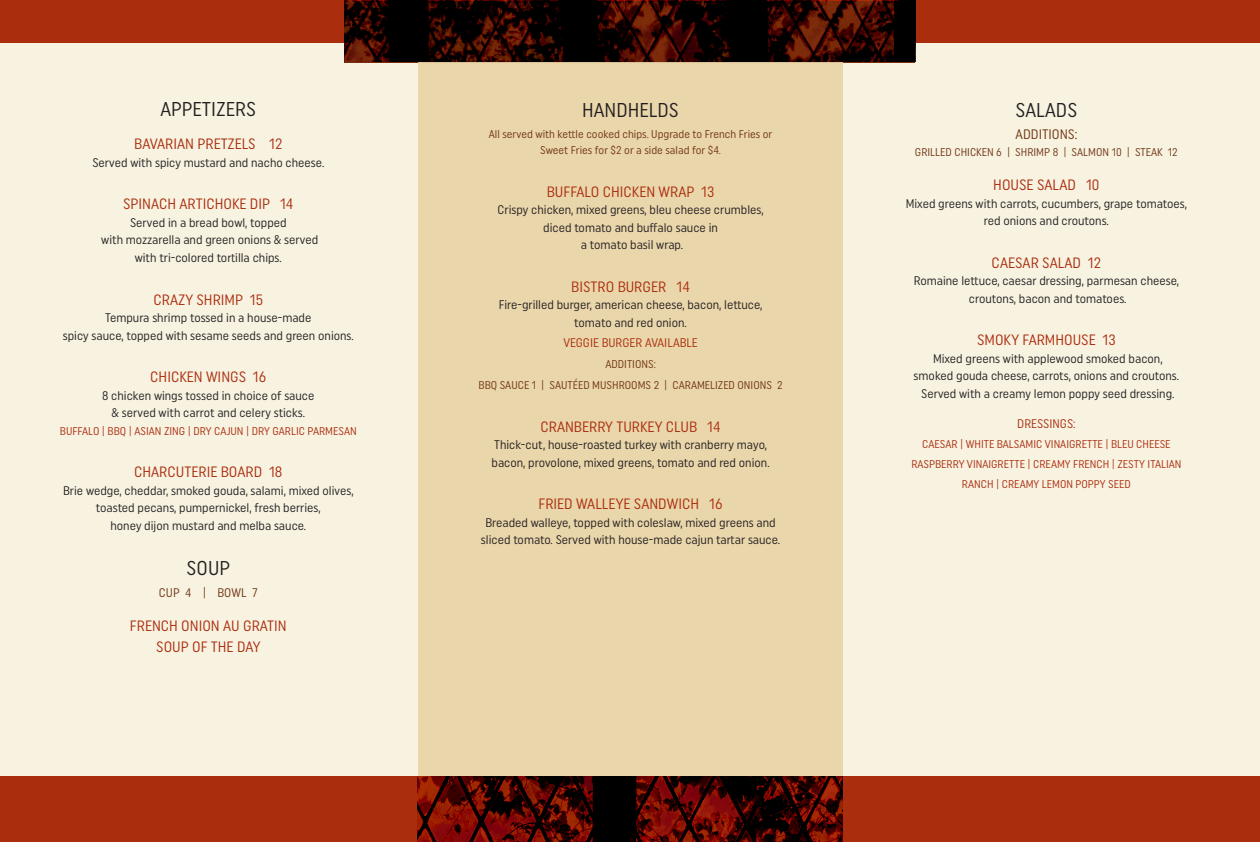
<style>
.page{position:relative;width:1260px;height:842px;background:#f8f2e1}
.page>*{position:absolute;margin:0;border:0;box-sizing:border-box;transform-origin:0 0}
.t1{font:20px "Uniform Condensed";color:#231f20}
.t2{font:15px "Uniform Condensed";color:#aa2d0d}
.t3{font:13.75px "Uniform Condensed";color:#6f3412}
.t4{font:12.5px "Uniform Condensed";color:#231f20}
.t5{font:12.5px "Uniform Condensed";color:#aa2d0d}
.t6{font:12.5px "Uniform Condensed";color:#6f3412}
.t7{font:11.25px "Uniform Condensed";color:#6f3412}
.t8{font:11.25px "Uniform Condensed";color:#aa2d0d}
</style>
<div class="page">
<div style="left:0;top:0;width:1260px;height:43px;background:#aa2d0d"></div>
<div style="left:418px;top:62px;width:424px;height:780px;background:#e9d3a5"></div>
<img style="left:345px;top:0;width:570px;height:62px">
<div style="left:0;top:776px;width:1260px;height:66px;background:#aa2d0d"></div>
<img style="left:418px;top:776px;width:424px;height:66px">
<p class="t1" style="left:161px;top:97px;width:97px">APPETIZERS</p>
<p class="t2" style="left:134px;top:135px;width:150px">BAVARIAN PRETZELS 12</p>
<p class="t4" style="left:92px;top:155px;width:233px">Served with spicy mustard and nacho cheese.</p>
<p class="t2" style="left:123px;top:195px;width:172px">SPINACH ARTICHOKE DIP 14</p>
<p class="t4" style="left:130px;top:215px;width:158px">Served in a bread bowl, topped</p>
<p class="t4" style="left:101px;top:232px;width:218px">with mozzarella and green onions &amp; served</p>
<p class="t4" style="left:135px;top:250px;width:149px">with tri-colored tortilla chips.</p>
<p class="t2" style="left:154px;top:290px;width:111px">CRAZY SHRIMP 15</p>
<p class="t4" style="left:105px;top:310px;width:208px">Tempura shrimp tossed in a house-made</p>
<p class="t4" style="left:63px;top:327px;width:293px">spicy sauce, topped with sesame seeds and green onions.</p>
<p class="t2" style="left:150px;top:368px;width:118px">CHICKEN WINGS 16</p>
<p class="t4" style="left:102px;top:387px;width:214px">8 chicken wings tossed in choice of sauce</p>
<p class="t4" style="left:112px;top:405px;width:195px">&amp; served with carrot and celery sticks.</p>
<p class="t8" style="left:60px;top:424px;width:298px">BUFFALO | BBQ | ASIAN ZING | DRY CAJUN | DRY GARLIC PARMESAN</p>
<p class="t2" style="left:134px;top:463px;width:150px">CHARCUTERIE BOARD 18</p>
<p class="t4" style="left:63px;top:482px;width:292px">Brie wedge, cheddar, smoked gouda, salami, mixed olives,</p>
<p class="t4" style="left:96px;top:500px;width:226px">toasted pecans, pumpernickel, fresh berries,</p>
<p class="t4" style="left:110px;top:517px;width:197px">honey dijon mustard and melba sauce.</p>
<p class="t1" style="left:187px;top:555px;width:45px">SOUP</p>
<p class="t6" style="left:159px;top:585px;width:100px">CUP 4 | BOWL 7</p>
<p class="t2" style="left:130px;top:616px;width:158px">FRENCH ONION AU GRATIN</p>
<p class="t2" style="left:156px;top:638px;width:106px">SOUP OF THE DAY</p>
<p class="t1" style="left:582px;top:97px;width:98px">HANDHELDS</p>
<p class="t7" style="left:489px;top:127px;width:285px">All served with kettle cooked chips. Upgrade to French Fries or</p>
<p class="t7" style="left:540px;top:143px;width:182px">Sweet Fries for $2 or a side salad for $4.</p>
<p class="t2" style="left:547px;top:182px;width:169px">BUFFALO CHICKEN WRAP 13</p>
<p class="t4" style="left:498px;top:202px;width:268px">Crispy chicken, mixed greens, bleu cheese crumbles,</p>
<p class="t4" style="left:543px;top:220px;width:176px">diced tomato and buffalo sauce in</p>
<p class="t4" style="left:581px;top:237px;width:104px">a tomato basil wrap.</p>
<p class="t2" style="left:571px;top:277px;width:120px">BISTRO BURGER 14</p>
<p class="t4" style="left:499px;top:297px;width:265px">Fire-grilled burger, american cheese, bacon, lettuce,</p>
<p class="t4" style="left:574px;top:315px;width:114px">tomato and red onion.</p>
<p class="t5" style="left:563px;top:335px;width:136px">VEGGIE BURGER AVAILABLE</p>
<p class="t7" style="left:605px;top:357px;width:52px">ADDITIONS:</p>
<p class="t7" style="left:479px;top:378px;width:306px">BBQ SAUCE 1 | SAUTÉED MUSHROOMS 2 | CARAMELIZED ONIONS 2</p>
<p class="t2" style="left:540px;top:417px;width:182px">CRANBERRY TURKEY CLUB 14</p>
<p class="t4" style="left:494px;top:437px;width:274px">Thick-cut, house-roasted turkey with cranberry mayo,</p>
<p class="t4" style="left:492px;top:455px;width:280px">bacon, provolone, mixed greens, tomato and red onion.</p>
<p class="t2" style="left:539px;top:495px;width:186px">FRIED WALLEYE SANDWICH 16</p>
<p class="t4" style="left:485px;top:515px;width:292px">Breaded walleye, topped with coleslaw, mixed greens and</p>
<p class="t4" style="left:481px;top:532px;width:301px">sliced tomato. Served with house-made cajun tartar sauce.</p>
<p class="t1" style="left:1015px;top:98px;width:63px">SALADS</p>
<p class="t3" style="left:1016px;top:126px;width:63px">ADDITIONS:</p>
<p class="t7" style="left:915px;top:145px;width:264px">GRILLED CHICKEN 6 | SHRIMP 8 | SALMON 10 | STEAK 12</p>
<p class="t2" style="left:993px;top:176px;width:108px">HOUSE SALAD 10</p>
<p class="t4" style="left:906px;top:196px;width:283px">Mixed greens with carrots, cucumbers, grape tomatoes,</p>
<p class="t4" style="left:984px;top:213px;width:127px">red onions and croutons.</p>
<p class="t2" style="left:992px;top:253px;width:111px">CAESAR SALAD 12</p>
<p class="t4" style="left:914px;top:273px;width:267px">Romaine lettuce, caesar dressing, parmesan cheese,</p>
<p class="t4" style="left:969px;top:291px;width:159px">croutons, bacon and tomatoes.</p>
<p class="t2" style="left:977px;top:331px;width:140px">SMOKY FARMHOUSE 13</p>
<p class="t4" style="left:933px;top:351px;width:231px">Mixed greens with applewood smoked bacon,</p>
<p class="t4" style="left:914px;top:368px;width:267px">smoked gouda cheese, carrots, onions and croutons.</p>
<p class="t4" style="left:921px;top:386px;width:255px">Served with a creamy lemon poppy seed dressing.</p>
<p class="t5" style="left:1017px;top:416px;width:60px">DRESSINGS:</p>
<p class="t8" style="left:922px;top:437px;width:250px">CAESAR | WHITE BALSAMIC VINAIGRETTE | BLEU CHEESE</p>
<p class="t8" style="left:911px;top:457px;width:272px">RASPBERRY VINAIGRETTE | CREAMY FRENCH | ZESTY ITALIAN</p>
<p class="t8" style="left:962px;top:477px;width:170px">RANCH | CREAMY LEMON POPPY SEED</p>
</div>
